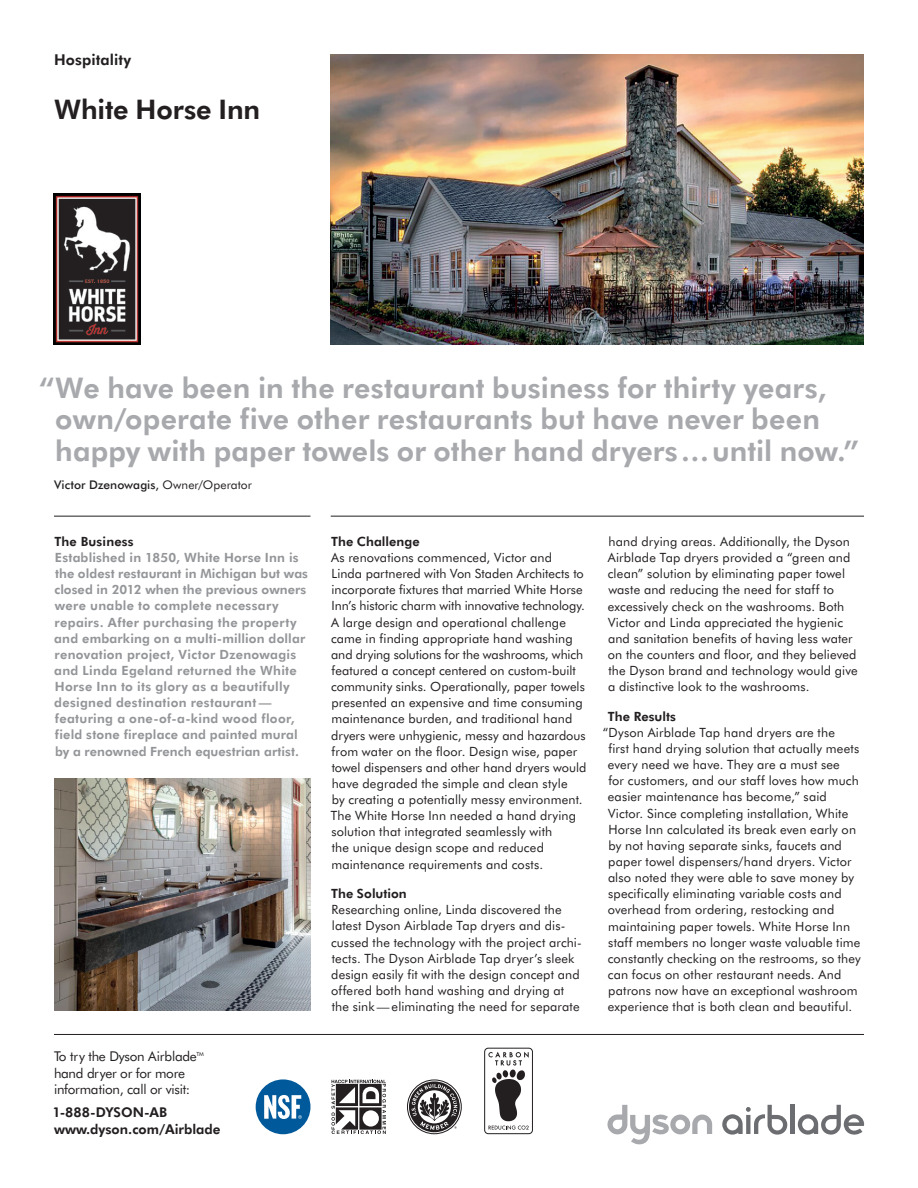
<style>
.page{position:relative;width:918px;height:1188px;background:#fff}
.page>*{position:absolute;margin:0;border:0;box-sizing:border-box;transform-origin:0 0}
.t1{font:800 28.5px/31.5px "Futura BT";letter-spacing:.005em;color:#a8a9ad}
.t2{font:800 27px "Futura BT";letter-spacing:-.005em;color:#231f20}
.t3{font:800 15px "Futura BT";letter-spacing:.005em;color:#231f20}
.t4{font:13.5px/16.5px "Futura BT";letter-spacing:-.02em;color:#231f20}
.t5{font:800 13.5px/16.5px "Futura BT";color:#231f20}
.t6{font:12.75px/16.2px "Futura BT";letter-spacing:.01em;color:#231f20}
.t7{font:800 12.75px/16.2px "Futura BT";letter-spacing:.02em;color:#939598}
.t8{font:800 12.75px "Futura BT";letter-spacing:.005em;color:#231f20}
.t9{font:500 12px "Futura BT";letter-spacing:.005em;color:#231f20}
.t10{font:5.7px "Futura BT";color:#231f20}
.s1{font-weight:400}
</style>
<div class="page">
<svg style="left:407px;top:1079px;width:55px;height:55px"></svg>
<div style="left:256px;top:1079px;width:54px;height:55px;background:#00599a;border-radius:50%"></div>
<svg style="left:264px;top:1095px;width:38px;height:24px"></svg>
<svg style="left:331px;top:1080px;width:55px;height:54px"></svg>
<div style="left:484px;top:1048px;width:49px;height:86px;border:1px solid #231f20;border-radius:4px"></div>
<svg style="left:488px;top:1052px;width:41px;height:78px"></svg>
<img style="left:331px;top:54px;width:533px;height:291px">
<img style="left:54px;top:779px;width:256px;height:232px">
<img style="left:54px;top:193px;width:87px;height:152px">
<hr style="left:54px;top:1034px;width:810px;height:1px;background:#231f20">
<hr style="left:331px;top:516px;width:533px;height:1px;background:#231f20">
<hr style="left:54px;top:516px;width:256px;height:1px;background:#231f20">
<svg style="left:607px;top:1105px;width:105px;height:40px"></svg>
<svg style="left:722px;top:1105px;width:65px;height:30px"></svg>
<div style="left:790px;top:1105px;width:5px;height:29px;background:#6c6d70"></div>
<svg style="left:798px;top:1105px;width:66px;height:30px"></svg>
<p class="t3" style="left:54px;top:49px;width:79px">Hospitality</p>
<h2 class="t2" style="left:54px;top:91px;width:208px">White Horse Inn</h2>
<h1 class="t1" style="left:55px;top:371px;width:805px;text-indent:-16px">“We have been in the restaurant business for thirty years, own/operate five other restaurants but have never been happy with paper towels or other hand dryers…until now.”</h1>
<p class="t9" style="left:54px;top:477px;width:199px">Victor Dzenowagis, <span class="s1">Owner/Operator</span></p>
<p class="t8" style="left:54px;top:533px;width:81px">The Business</p>
<p class="t7" style="left:54px;top:549px;width:255px">Established in 1850, White Horse Inn is the oldest restaurant in Michigan but was closed in 2012 when the previous owners were unable to complete necessary repairs. After purchasing the property and embarking on a multi-million dollar renovation project, Victor Dzenowagis and Linda Egeland returned the White Horse Inn to its glory as a beautifully designed destination restaurant — featuring a one-of-a-kind wood floor, field stone fireplace and painted mural by a renowned French equestrian artist.</p>
<p class="t4" style="left:54px;top:1048px;width:144px">To try the Dyson Airblade</p>
<p class="t10" style="left:197px;top:1050px;width:9px">TM</p>
<p class="t4" style="left:54px;top:1064px;width:138px">hand dryer or for more information, call or visit:</p>
<p class="t5" style="left:52px;top:1104px;width:170px">1-888-DYSON-AB www.dyson.com/Airblade</p>
<p class="t8" style="left:331px;top:533px;width:90px">The Challenge</p>
<p class="t6" style="left:331px;top:549px;width:257px">As renovations commenced, Victor and<br>Linda partnered with Von Staden Architects to incorporate fixtures that married White Horse Inn’s historic charm with innovative technology.<br>A large design and operational challenge came in finding appropriate hand washing and drying solutions for the washrooms, which featured a concept centered on custom-built community sinks. Operationally, paper towels presented an expensive and time consuming maintenance burden, and traditional hand dryers were unhygienic, messy and hazardous from water on the floor. Design wise, paper towel dispensers and other hand dryers would have degraded the simple and clean style<br>by creating a potentially messy environment.<br>The White Horse Inn needed a hand drying solution that integrated seamlessly with<br>the unique design scope and reduced maintenance requirements and costs.</p>
<p class="t8" style="left:331px;top:885px;width:77px">The Solution</p>
<p class="t6" style="left:331px;top:901px;width:252px">Researching online, Linda discovered the latest Dyson Airblade Tap dryers and dis&shy;cussed the technology with the project archi&shy;tects. The Dyson Airblade Tap dryer’s sleek design easily fit with the design concept and offered both hand washing and drying at the sink— eliminating the need for separate</p>
<p class="t6" style="left:608px;top:533px;width:252px">hand drying areas. Additionally, the Dyson Airblade Tap dryers provided a “green and clean” solution by eliminating paper towel waste and reducing the need for staff to excessively check on the washrooms. Both Victor and Linda appreciated the hygienic and sanitation benefits of having less water on the counters and floor, and they believed the Dyson brand and technology would give a distinctive look to the washrooms.</p>
<p class="t8" style="left:608px;top:708px;width:70px">The Results</p>
<p class="t6" style="left:608px;top:724px;width:254px;text-indent:-5px">“Dyson Airblade Tap hand dryers are the<br>first hand drying solution that actually meets every need we have. They are a must see<br>for customers, and our staff loves how much easier maintenance has become,” said Victor. Since completing installation, White Horse Inn calculated its break even early on by not having separate sinks, faucets and paper towel dispensers/hand dryers. Victor also noted they were able to save money by specifically eliminating variable costs and overhead from ordering, restocking and maintaining paper towels. White Horse Inn staff members no longer waste valuable time constantly checking on the restrooms, so they can focus on other restaurant needs. And patrons now have an exceptional washroom experience that is both clean and beautiful.</p>
</div>
